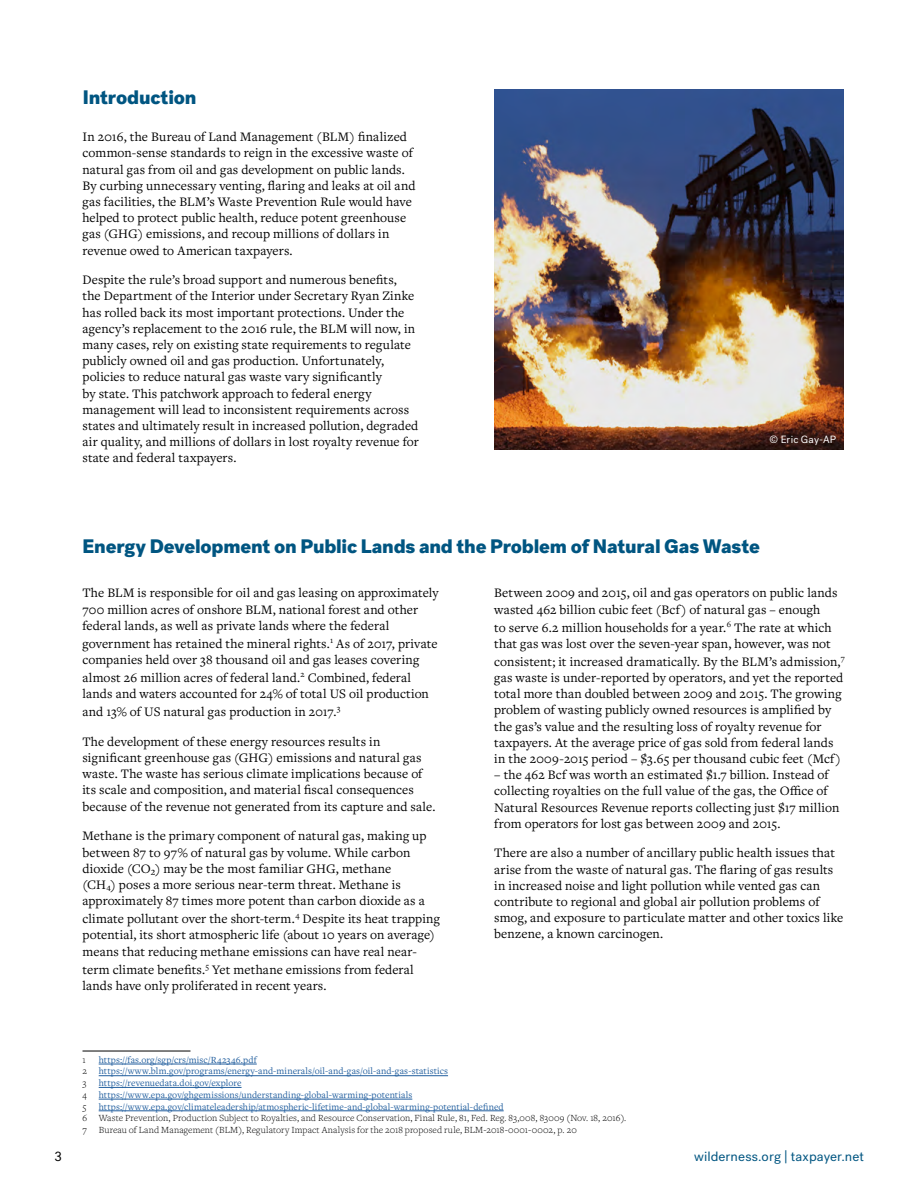
<style>
.page{position:relative;width:918px;height:1188px;background:#fff}
.page>*{position:absolute;margin:0;border:0;box-sizing:border-box;transform-origin:0 0}
.t1{font:900 19.5px "Post Grotesk";letter-spacing:-.01em;color:#005581}
.t2{font:13.5px/16.2px "Freight Text Pro";letter-spacing:.005em;color:#000}
.t3{font:13.5px "Post Grotesk";letter-spacing:.01em;color:#005581}
.t4{font:13.5px "Post Grotesk";color:#000}
.t5{font:10.5px "Post Grotesk";letter-spacing:.015em;color:#fff}
.t6{font:9.75px/11.7px "Freight Text Pro";letter-spacing:.01em;color:#215e9e}
.t7{font:300 9.75px/11.7px "Freight Text Pro";letter-spacing:.01em;color:#000}
.s1{font-weight:300;color:#000}
</style>
<div class="page">
<hr style="left:82px;top:1051px;width:108px;height:1px;background:#000">
<hr style="left:99px;top:1064px;width:158px;height:1px;background:#215e9e">
<hr style="left:99px;top:1075px;width:349px;height:1px;background:#215e9e">
<hr style="left:99px;top:1087px;width:143px;height:1px;background:#215e9e">
<hr style="left:99px;top:1099px;width:313px;height:1px;background:#215e9e">
<hr style="left:99px;top:1111px;width:405px;height:1px;background:#215e9e">
<img style="left:494px;top:90px;width:350px;height:359px">
<h1 class="t1" style="left:83px;top:84px;width:115px">Introduction</h1>
<p class="t2" style="left:82px;top:128px;width:334px">In 2016, the Bureau of Land Management (BLM) finalized common-sense standards to reign in the excessive waste of natural gas from oil and gas development on public lands.<br>By curbing unnecessary venting, flaring and leaks at oil and gas facilities, the BLM’s Waste Prevention Rule would have helped to protect public health, reduce potent greenhouse gas (GHG) emissions, and recoup millions of dollars in revenue owed to American taxpayers.</p>
<p class="t2" style="left:82px;top:271px;width:338px">Despite the rule’s broad support and numerous benefits,<br>the Department of the Interior under Secretary Ryan Zinke has rolled back its most important protections. Under the agency’s replacement to the 2016 rule, the BLM will now, in many cases, rely on existing state requirements to regulate publicly owned oil and gas production. Unfortunately, policies to reduce natural gas waste vary significantly<br>by state. This patchwork approach to federal energy management will lead to inconsistent requirements across states and ultimately result in increased pollution, degraded air quality, and millions of dollars in lost royalty revenue for state and federal taxpayers.</p>
<p class="t5" style="left:770px;top:433px;width:68px">© Eric Gay-AP</p>
<h1 class="t1" style="left:82px;top:534px;width:679px">Energy Development on Public Lands and the Problem of Natural Gas Waste</h1>
<p class="t2" style="left:82px;top:584px;width:358px">The BLM is responsible for oil and gas leasing on approximately<br>700 million acres of onshore BLM, national forest and other federal lands, as well as private lands where the federal</p>
<p class="t2" style="left:82px;top:635px;width:357px">government has retained the mineral rights.<sup>1</sup> As of 2017, private companies held over 38 thousand oil and gas leases covering</p>
<p class="t2" style="left:82px;top:669px;width:348px">almost 26 million acres of federal land.<sup>2</sup> Combined, federal lands and waters accounted for 24% of total US oil production</p>
<p class="t2" style="left:82px;top:703px;width:259px">and 13% of US natural gas production in 2017.<sup>3</sup></p>
<p class="t2" style="left:82px;top:733px;width:355px">The development of these energy resources results in significant greenhouse gas (GHG) emissions and natural gas waste. The waste has serious climate implications because of its scale and composition, and material fiscal consequences because of the revenue not generated from its capture and sale.</p>
<p class="t2" style="left:82px;top:827px;width:345px">Methane is the primary component of natural gas, making up between 87 to 97% of natural gas by volume. While carbon dioxide (CO₂) may be the most familiar GHG, methane (CH₄) poses a more serious near-term threat. Methane is approximately 87 times more potent than carbon dioxide as a</p>
<p class="t2" style="left:82px;top:910px;width:359px">climate pollutant over the short-term.<sup>4</sup> Despite its heat trapping potential, its short atmospheric life (about 10 years on average) means that reducing methane emissions can have real near-</p>
<p class="t2" style="left:83px;top:961px;width:333px">term climate benefits.<sup>5</sup> Yet methane emissions from federal lands have only proliferated in recent years.</p>
<p class="t2" style="left:494px;top:584px;width:345px">Between 2009 and 2015, oil and gas operators on public lands wasted 462 billion cubic feet (Bcf) of natural gas – enough</p>
<p class="t2" style="left:494px;top:619px;width:339px">to serve 6.2 million households for a year.<sup>6</sup> The rate at which that gas was lost over the seven-year span, however, was not</p>
<p class="t2" style="left:494px;top:653px;width:352px">consistent; it increased dramatically. By the BLM’s admission,<sup>7 </sup>gas waste is under-reported by operators, and yet the reported total more than doubled between 2009 and 2015. The growing problem of wasting publicly owned resources is amplified by the gas’s value and the resulting loss of royalty revenue for taxpayers. At the average price of gas sold from federal lands in the 2009-2015 period – $3.65 per thousand cubic feet (Mcf)</p>
<p class="t2" style="left:494px;top:766px;width:347px">– the 462 Bcf was worth an estimated $1.7 billion. Instead of collecting royalties on the full value of the gas, the Office of Natural Resources Revenue reports collecting just $17 million from operators for lost gas between 2009 and 2015.</p>
<p class="t2" style="left:494px;top:845px;width:351px">There are also a number of ancillary public health issues that arise from the waste of natural gas. The flaring of gas results in increased noise and light pollution while vented gas can contribute to regional and global air pollution problems of smog, and exposure to particulate matter and other toxics like benzene, a known carcinogen.</p>
<p class="t6" style="left:82px;top:1053px;width:367px;text-indent:16px">https://fas.org/sgp/crs/misc/R42346.pdf<br><span class="s1">2</span> https://www.blm.gov/programs/energy-and-minerals/oil-and-gas/oil-and-gas-statistics<br><span class="s1">3</span></p>
<p class="t7" style="left:82px;top:1053px;width:5px">1</p>
<p class="t6" style="left:82px;top:1077px;width:331px;text-indent:16px">https://revenuedata.doi.gov/explore<br><span class="s1">4</span> https://www.epa.gov/ghgemissions/understanding-global-warming-potentials<br><span class="s1">5</span></p>
<p class="t6" style="left:99px;top:1100px;width:406px">https://www.epa.gov/climateleadership/atmospheric-lifetime-and-global-warming-potential-defined</p>
<p class="t7" style="left:83px;top:1112px;width:545px">6 Waste Prevention, Production Subject to Royalties, and Resource Conservation, Final Rule, 81, Fed. Reg. 83,008, 83009 (Nov. 18, 2016).<br>7 Bureau of Land Management (BLM), Regulatory Impact Analysis for the 2018 proposed rule, BLM-2018-0001-0002, p. 20</p>
<p class="t4" style="left:54px;top:1148px;width:10px">3</p>
<p class="t3" style="left:694px;top:1148px;width:171px">wilderness.org | taxpayer.net</p>
</div>
